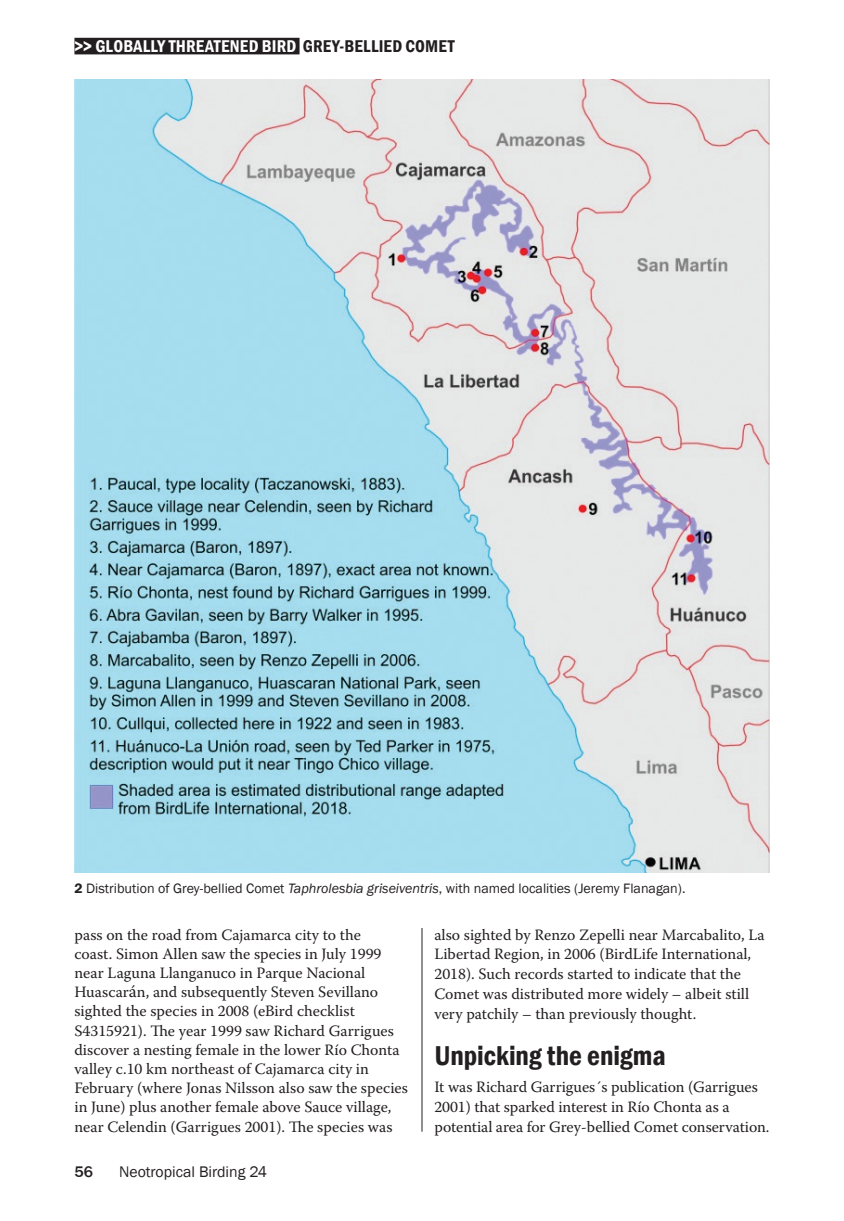
<style>
.page{position:relative;width:844px;height:1221px;background:#fff}
.page>*{position:absolute;margin:0;border:0;box-sizing:border-box;transform-origin:0 0}
.t1{font:600 condensed 28px "Franklin Gothic";letter-spacing:-.005em;color:#231f20}
.t2{font:600 condensed 17.5px "Franklin Gothic";letter-spacing:.01em;color:#fff}
.t3{font:15.75px/19.2px "Warnock Pro";color:#231f20}
.t4{font:15.75px "Franklin Gothic";color:#231f20}
.t5{font:500 15.75px "Franklin Gothic";color:#231f20}
.t6{font:14px "Franklin Gothic";color:#231f20}
.s1{color:#231f20}
.s2{font-weight:600}
.s3{font-style:italic}
.s4{font-size:17.5px}
</style>
<div class="page">
<hr style="left:421px;top:928px;width:1px;height:203px;background:#231f20">
<img style="left:74px;top:80px;width:694px;height:792px">
<div style="left:74px;top:38px;width:225px;height:16px;background:#231f20"></div>
<p class="t2" style="left:74px;top:34px;width:381px">&gt;&gt; GLOBALLY THREATENED BIRD <span class="s1">GREY-BELLIED COMET</span></p>
<p class="t6" style="left:74px;top:879px;width:612px"><span class="s2">2</span> Distribution of Grey-bellied Comet <span class="s3">Taphrolesbia griseiventris</span>, with named localities (Jeremy Flanagan).</p>
<p class="t3" style="left:74px;top:924px;width:335px">pass on the road from Cajamarca city to the<br>coast. Simon Allen saw the species in July 1999 near Laguna Llanganuco in Parque Nacional Huascar<span class="s4">á</span>n, and subsequently Steven Sevillano sighted the species in 2008 (eBird checklist S4315921). The year 1999 saw Richard Garrigues discover a nesting female in the lower Río Chonta valley c.10 km northeast of Cajamarca city in February (where Jonas Nilsson also saw the species in June) plus another female above Sauce village, near Celendin (Garrigues 2001). The species was</p>
<p class="t3" style="left:434px;top:924px;width:332px;line-height:19.8px">also sighted by Renzo Zepelli near Marcabalito, La Libertad Region, in 2006 (BirdLife International, 2018). Such records started to indicate that the Comet was distributed more widely – albeit still very patchily – than previously thought.</p>
<h1 class="t1" style="left:434px;top:1036px;width:233px">Unpicking the enigma</h1>
<p class="t3" style="left:434px;top:1076px;width:336px;line-height:19.8px">It was Richard Garrigues´s publication (Garrigues<br>2001) that sparked interest in Río Chonta as a potential area for Grey-bellied Comet conservation.</p>
<p class="t5" style="left:74px;top:1161px;width:20px">56</p>
<p class="t4" style="left:119px;top:1161px;width:149px">Neotropical Birding 24</p>
</div>
